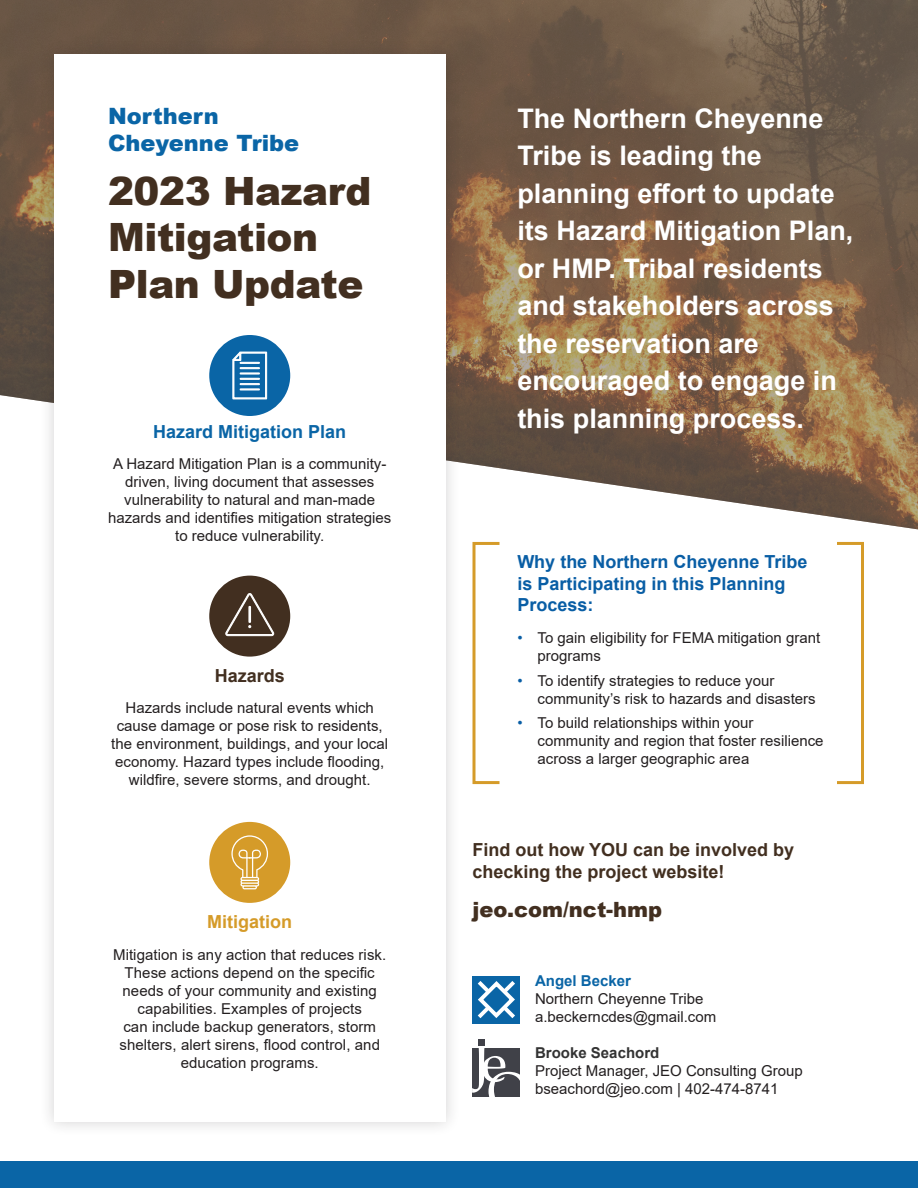
<style>
.page{position:relative;width:918px;height:1188px;background:#fff}
.page>*{position:absolute;margin:0;border:0;box-sizing:border-box;transform-origin:0 0}
.t1{font:900 39px/46.8px "Arial";letter-spacing:-.01em;color:#422f20}
.t2{font:700 27px/37.5px "Arial";color:#fff}
.t3{font:900 22.5px/27px "Arial";color:#0a65a6}
.t4{font:900 21px "Arial";color:#422f20}
.t5{font:700 18px/21.6px "Arial";color:#095ea5}
.t6{font:700 18px/21.6px "Arial";color:#422f20}
.t7{font:700 18px "Arial";color:#0a65a6}
.t8{font:700 18px "Arial";color:#d59b29}
.Body{font:15px/18px "Arial";color:#231f20;text-align:center}
.Body-2{font:700 15px "Arial";color:#333}
.Body-3{font:700 15px "Arial";color:#0a65a6}
.s1{color:#095ea5}
</style>
<div class="page">
<img style="left:0;top:0;width:918px;height:530px">
<div style="left:39px;top:39px;width:422px;height:1098px;background:#231f20;opacity:.2"></div>
<div style="left:54px;top:54px;width:392px;height:1068px;background:#fff"></div>
<div style="left:209px;top:335px;width:81px;height:81px;background:#0a65a6;border-radius:50%"></div>
<svg style="left:232px;top:351px;width:35px;height:49px"></svg>
<div style="left:240px;top:367px;width:20px;height:2px;border:1px solid #fff"></div>
<div style="left:240px;top:362px;width:20px;height:2px;border:1px solid #fff"></div>
<div style="left:209px;top:576px;width:81px;height:81px;background:#422f20;border-radius:50%"></div>
<svg style="left:225px;top:593px;width:50px;height:43px"></svg>
<div style="left:209px;top:822px;width:81px;height:81px;background:#d59b29;border-radius:50%"></div>
<svg style="left:231px;top:835px;width:37px;height:54px"></svg>
<div style="left:0;top:1161px;width:918px;height:27px;background:#0a65a6"></div>
<svg style="left:472px;top:1048px;width:48px;height:49px"></svg>
<div style="left:478px;top:1040px;width:7px;height:6px;background:#404148"></div>
<div style="left:472px;top:542px;width:29px;height:242px;border:3px solid #d59b29"></div>
<div style="left:836px;top:542px;width:28px;height:242px;border:3px solid #d59b29"></div>
<div style="left:472px;top:976px;width:48px;height:48px;background:#0a65a6"></div>
<svg style="left:477px;top:981px;width:38px;height:38px"></svg>
<h1 class="t3" style="left:108px;top:102px;width:193px">Northern<br>Cheyenne Tribe</h1>
<h1 class="t1" style="left:108px;top:166px;width:265px">2023 Hazard<br>Mitigation<br>Plan Update</h1>
<h3 class="t7" style="left:153px;top:419px;width:195px">Hazard Mitigation Plan</h3>
<p class="Body" style="left:108px;top:455px;width:285px">A Hazard Mitigation Plan is a community&shy;driven, living document that assesses vulnerability to natural and man-made hazards and identifies mitigation strategies to reduce vulnerability.</p>
<h3 class="t6" style="left:215px;top:665px;width:72px">Hazards</h3>
<p class="Body" style="left:111px;top:699px;width:278px">Hazards include natural events which cause damage or pose risk to residents, the environment, buildings, and your local economy. Hazard types include flooding, wildfire, severe storms, and drought.</p>
<h3 class="t8" style="left:207px;top:909px;width:86px">Mitigation</h3>
<p class="Body" style="left:113px;top:945px;width:275px">Mitigation is any action that reduces risk.<br>These actions depend on the specific needs of your community and existing capabilities. Examples of projects<br>can include backup generators, storm shelters, alert sirens, flood control, and education programs.</p>
<h2 class="t2" style="left:517px;top:100px;width:338px">The Northern Cheyenne<br>Tribe is leading the planning effort to update its Hazard Mitigation Plan, or HMP. Tribal residents and stakeholders across the reservation are encouraged to engage in this planning process.</h2>
<h3 class="t5" style="left:517px;top:551px;width:292px">Why the Northern Cheyenne Tribe is Participating in this Planning<br>Process:</h3>
<p class="Body" style="left:538px;top:629px;width:284px;text-align:left;text-indent:-20px"><span class="s1">•</span> To gain eligibility for FEMA mitigation grant programs</p>
<p class="Body" style="left:538px;top:671px;width:280px;text-align:left;text-indent:-20px"><span class="s1">•</span> To identify strategies to reduce your community’s risk to hazards and disasters</p>
<p class="Body" style="left:538px;top:714px;width:287px;text-align:left;text-indent:-20px"><span class="s1">•</span> To build relationships within your community and region that foster resilience across a larger geographic area</p>
<h3 class="t6" style="left:472px;top:839px;width:323px">Find out how YOU can be involved by checking the project website!</h3>
<h3 class="t4" style="left:472px;top:894px;width:191px">jeo.com/nct-hmp</h3>
<p class="Body-3" style="left:535px;top:970px;width:97px">Angel Becker</p>
<p class="Body" style="left:535px;top:990px;width:170px">Northern Cheyenne Tribe</p>
<p class="Body" style="left:535px;top:1008px;width:183px">a.beckerncdes@gmail.com</p>
<p class="Body-2" style="left:535px;top:1042px;width:126px">Brooke Seachord</p>
<p class="Body" style="left:535px;top:1062px;width:269px">Project Manager, JEO Consulting Group</p>
<p class="Body" style="left:535px;top:1080px;width:245px">bseachord@jeo.com | 402-474-8741</p>
</div>
